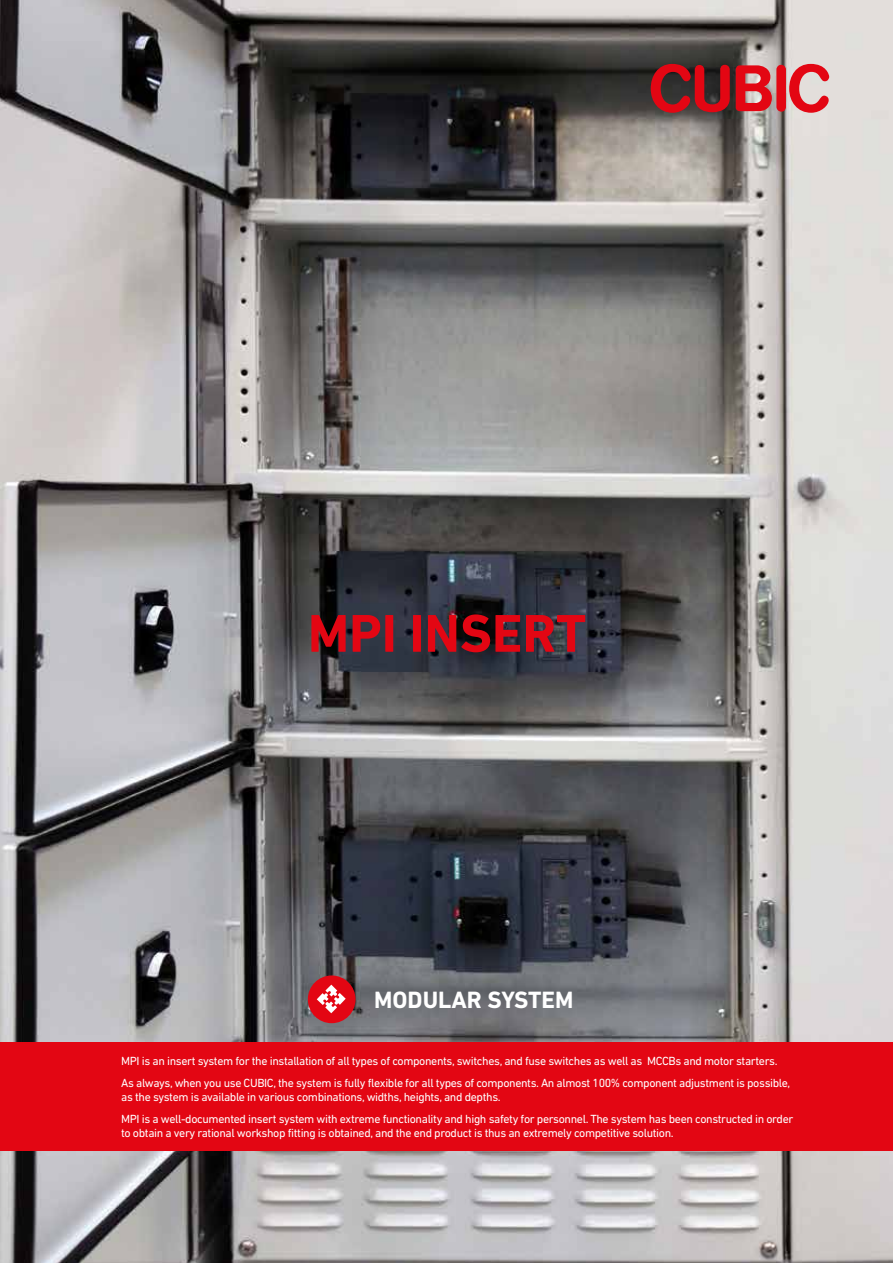
<style>
.page{position:relative;width:893px;height:1263px;background:#fff}
.page>*{position:absolute;margin:0;border:0;box-sizing:border-box;transform-origin:0 0}
.t1{font:700 54px "DIN Next LT Pro";color:#e30613}
.t2{font:700 24px "DIN Next LT Pro";color:#fff}
.t3{font:12px/22.5px "DIN Next LT Pro";letter-spacing:-.03em;color:#fff}
</style>
<div class="page">
<img style="left:0;top:0;width:893px;height:1263px">
<div style="left:0;top:1042px;width:893px;height:108px;background:#e30613"></div>
<svg style="left:651px;top:64px;width:178px;height:49px;background:#af3f44"></svg>
<div style="left:308px;top:975px;width:48px;height:48px;background:#e30613;border-radius:50%"></div>
<svg style="left:317px;top:985px;width:29px;height:28px"></svg>
<h1 class="t1" style="left:308px;top:602px;width:280px">MPI INSERT</h1>
<h2 class="t2" style="left:374px;top:986px;width:201px">MODULAR SYSTEM</h2>
<p class="t3" style="left:121px;top:1049px;width:671px">MPI is an insert system for the installation of all types of components, switches, and fuse switches as well as MCCBs and motor starters.<br>As always, when you use CUBIC, the system is fully flexible for all types of components. An almost 100% component adjustment is possible,</p>
<p class="t3" style="left:121px;top:1085px;width:674px">as the system is available in various combinations, widths, heights, and depths.<br>MPI is a well-documented insert system with extreme functionality and high safety for personnel. The system has been constructed in order</p>
<p class="t3" style="left:121px;top:1121px;width:554px">to obtain a very rational workshop fitting is obtained, and the end product is thus an extremely competitive solution.</p>
</div>
